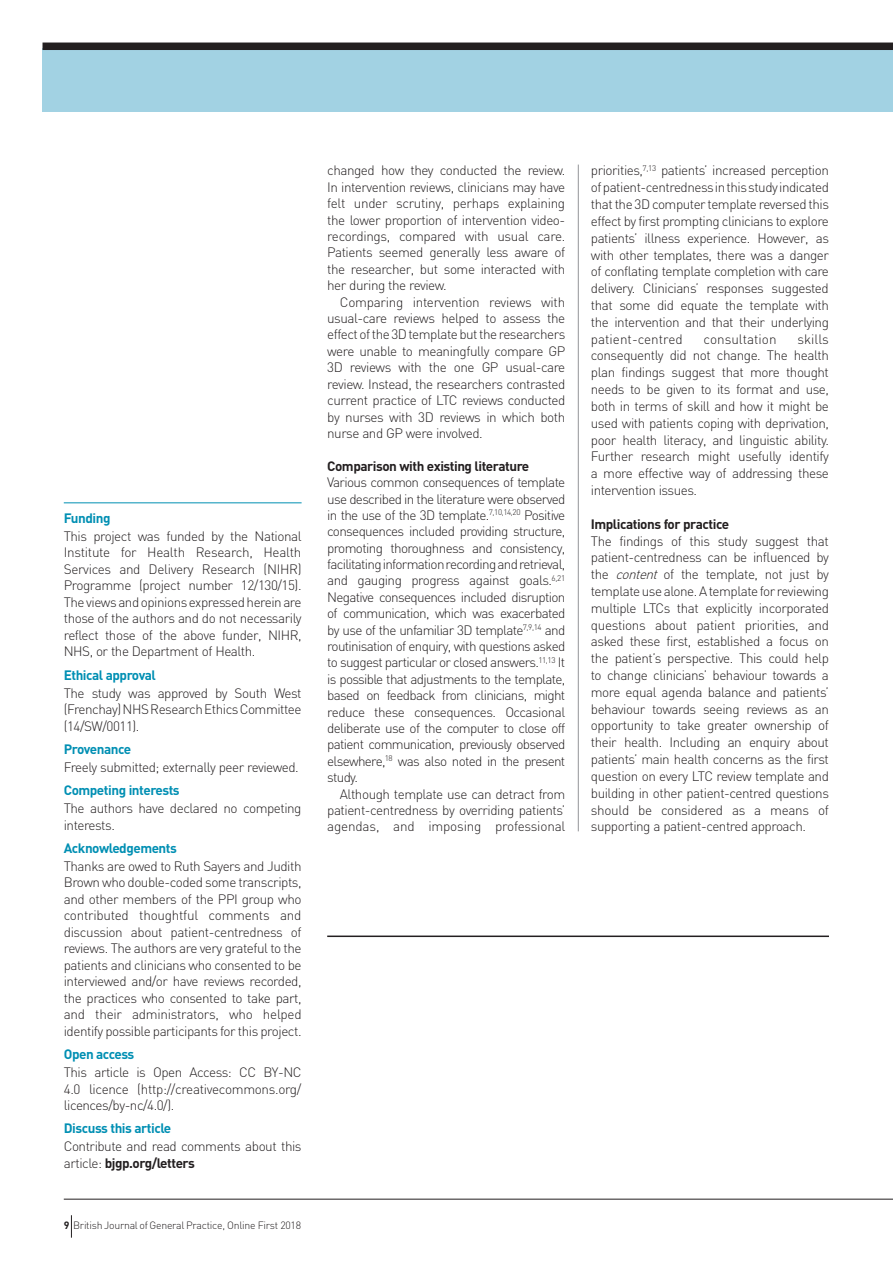
<style>
.page{position:relative;width:893px;height:1263px;background:#fff}
.page>*{position:absolute;margin:0;border:0;box-sizing:border-box;transform-origin:0 0}
.t1{font:300 13.5px/16.8px "DIN";letter-spacing:-.035em;color:#231f20;text-align:justify}
.t2{font:700 13.5px "DIN";letter-spacing:-.035em;color:#008fb3}
.t3{font:700 13.5px "DIN";letter-spacing:-.035em;color:#231f20}
.t4{font:300 13.5px "DIN";color:#231f20}
.t5{font:300 10.5px "DIN";letter-spacing:-.025em;color:#231f20}
.s1{font-weight:700}
.s2{font-style:italic}
</style>
<div class="page">
<div style="left:43px;top:48px;width:850px;height:64px;background:#a2d2e3"></div>
<div style="left:43px;top:43px;width:850px;height:7px;background:#231f20"></div>
<hr style="left:578px;top:165px;width:1px;height:666px;background:#939598">
<hr style="left:64px;top:502px;width:238px;height:1px;background:#008fb3">
<hr style="left:327px;top:935px;width:502px;height:2px;background:#231f20">
<svg style="left:71px;top:1215px;width:1px;height:23px"></svg>
<hr style="left:64px;top:1199px;width:829px;height:1px;background:#231f20">
<p class="t2" style="left:64px;top:509px;width:48px">Funding</p>
<p class="t1" style="left:64px;top:528px;width:239px">This project was funded by the National Institute for Health Research, Health Services and Delivery Research (NIHR)<br>Programme (project number 12/130/15).<br>The views and opinions expressed herein are those of the authors and do not necessarily reflect those of the above funder, NIHR, NHS, or the Department of Health.</p>
<p class="t2" style="left:64px;top:666px;width:94px">Ethical approval</p>
<p class="t1" style="left:64px;top:684px;width:239px">The study was approved by South West (Frenchay) NHS Research Ethics Committee (14/SW/0011).</p>
<p class="t2" style="left:64px;top:740px;width:69px">Provenance</p>
<p class="t1" style="left:64px;top:758px;width:237px">Freely submitted; externally peer reviewed.</p>
<p class="t2" style="left:64px;top:781px;width:117px">Competing interests</p>
<p class="t1" style="left:64px;top:800px;width:239px">The authors have declared no competing interests.</p>
<p class="t2" style="left:64px;top:839px;width:115px">Acknowledgements</p>
<p class="t1" style="left:64px;top:857px;width:239px">Thanks are owed to Ruth Sayers and Judith Brown who double-coded some transcripts, and other members of the PPI group who contributed thoughtful comments and discussion about patient-centredness of reviews. The authors are very grateful to the patients and clinicians who consented to be interviewed and/or have reviews recorded, the practices who consented to take part, and their administrators, who helped identify possible participants for this project.</p>
<p class="t2" style="left:64px;top:1045px;width:72px">Open access</p>
<p class="t1" style="left:64px;top:1064px;width:239px">This article is Open Access: CC BY-NC 4.0 licence (http://creativecommons.org/ licences/by-nc/4.0/).</p>
<p class="t2" style="left:64px;top:1120px;width:109px">Discuss this article</p>
<p class="t1" style="left:64px;top:1138px;width:239px">Contribute and read comments about this article: <span class="s1">bjgp.org/letters</span></p>
<p class="t5" style="left:64px;top:1219px;width:239px"><span class="s1">9</span> British Journal of General Practice, Online First 2018</p>
<p class="t1" style="left:327px;top:162px;width:240px;line-height:16.4px">changed how they conducted the review.<br>In intervention reviews, clinicians may have felt under scrutiny, perhaps explaining the lower proportion of intervention video&shy;recordings, compared with usual care.<br>Patients seemed generally less aware of the researcher, but some interacted with her during the review.</p>
<p class="t1" style="left:327px;top:293px;width:240px;line-height:16.4px;text-indent:13px">Comparing intervention reviews with usual-care reviews helped to assess the effect of the 3D template but the researchers were unable to meaningfully compare GP 3D reviews with the one GP usual-care review. Instead, the researchers contrasted current practice of LTC reviews conducted by nurses with 3D reviews in which both nurse and GP were involved.</p>
<p class="t3" style="left:327px;top:457px;width:204px">Comparison with existing literature</p>
<p class="t1" style="left:327px;top:474px;width:240px;line-height:16.4px">Various common consequences of template use described in the literature were observed in the use of the 3D template.<sup>7,10,14,20</sup> Positive consequences included providing structure, promoting thoroughness and consistency, facilitating information recording and retrieval, and gauging progress against goals.<sup>6,21<br></sup>Negative consequences included disruption of communication, which was exacerbated by use of the unfamiliar 3D template<sup>7,9,14</sup> and routinisation of enquiry, with questions asked to suggest particular or closed answers.<sup>11,13</sup> It is possible that adjustments to the template, based on feedback from clinicians, might reduce these consequences. Occasional deliberate use of the computer to close off patient communication, previously observed elsewhere,<sup>18</sup> was also noted in the present study.</p>
<p class="t1" style="left:327px;top:785px;width:240px;line-height:16.4px;text-indent:13px">Although template use can detract from patient-centredness by overriding patients’ agendas, and imposing professional</p>
<p class="t1" style="left:591px;top:162px;width:240px">priorities,<sup>7,13</sup> patients’ increased perception of patient-centredness in this study indicated that the 3D computer template reversed this effect by first prompting clinicians to explore patients’ illness experience. However, as with other templates, there was a danger of conflating template completion with care delivery. Clinicians’ responses suggested that some did equate the template with the intervention and that their underlying patient-centred</p>
<p class="t1" style="left:591px;top:330px;width:240px;text-indent:207px">skills consequently did not change. The health plan findings suggest that more thought needs to be given to its format and use, both in terms of skill and how it might be used with patients coping with deprivation, poor health literacy, and linguistic ability.<br>Further research might usefully identify a more effective way of addressing these intervention issues.</p>
<p class="t3" style="left:591px;top:515px;width:140px">Implications for practice</p>
<p class="t1" style="left:591px;top:532px;width:240px">The findings of this study suggest that patient-centredness can be influenced by the <span class="s2">content</span> of the template, not just by template use alone. A template for reviewing multiple LTCs that explicitly incorporated questions about patient priorities, and asked these first, established a focus on the patient’s perspective. This could help to change clinicians’ behaviour towards a more equal agenda balance and patients’ behaviour towards seeing reviews as an opportunity to take greater ownership of their health. Including an enquiry about patients’ main health concerns as the first question on every LTC review template and building in other patient-centred questions should be considered as a means of supporting a patient-centred approach.</p>
<p class="t4" style="left:703px;top:330px;width:75px">consultation</p>
</div>
